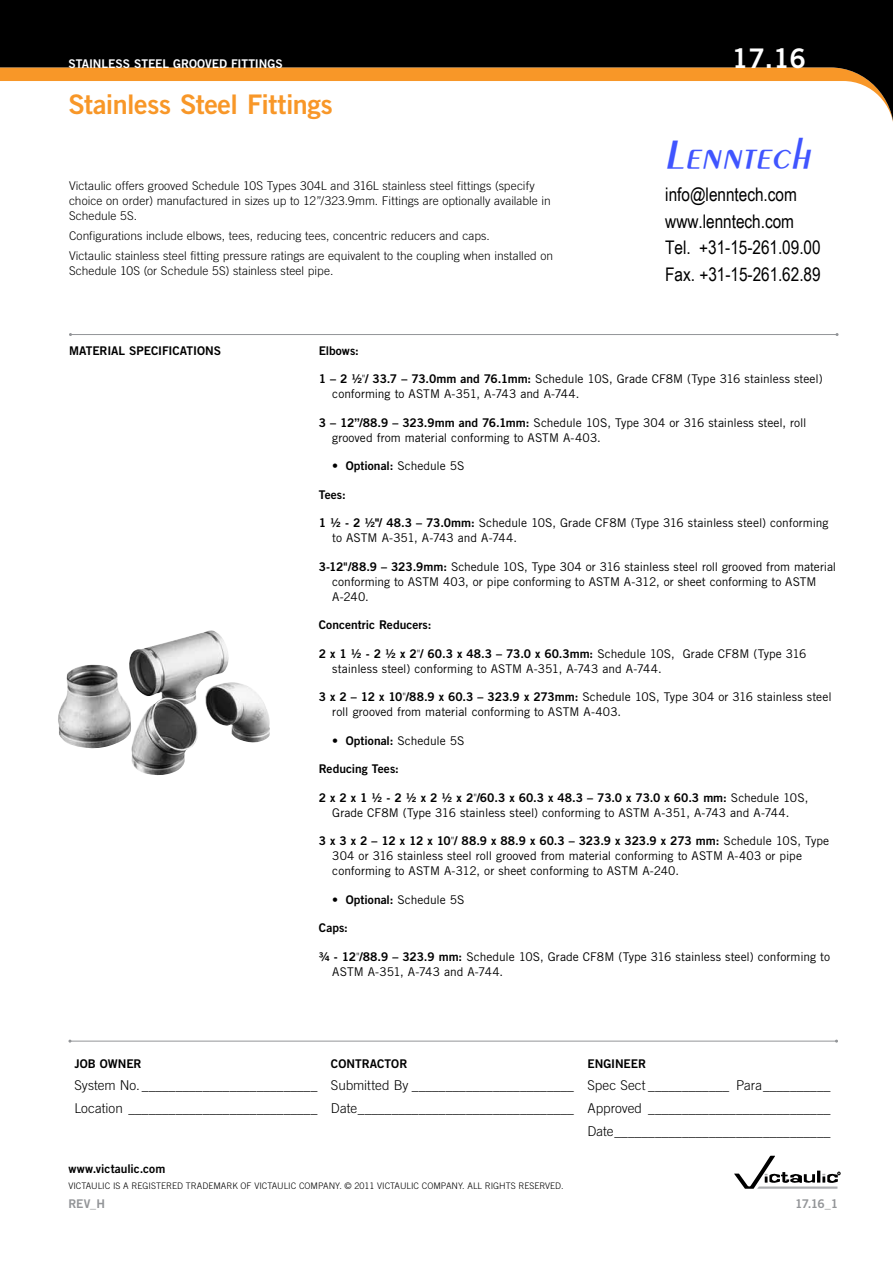
<style>
.page{position:relative;width:893px;height:1263px;background:#fff}
.page>*{position:absolute;margin:0;border:0;box-sizing:border-box;transform-origin:0 0}
.t1{font:italic 45px "GE Penguin";color:#4055ff}
.t2{font:27px "Trade Gothic LT Std Bd 2";letter-spacing:-.02em;color:#f89728}
.t3{font:27px "Trade Gothic LT Std Bd 2";color:#fff}
.t4{font:18.75px/26.5px "Arial Narrow";color:#000}
.t5{font:300 13.5px/22.6px "Trade Gothic LT Std";color:#000;text-align:right}
.t6{font:12px/15px "Trade Gothic LT Std";color:#000}
.t7{font:300 12px/15px "Trade Gothic LT Std";letter-spacing:.005em;color:#000}
.t8{font:12px "Trade Gothic LT Std Bd 2";color:#000}
.t9{font:12px "Trade Gothic LT Std Bd 2";letter-spacing:-.005em;color:#fff}
.t10{font:12px "Trade Gothic LT Std Bd 2";letter-spacing:-.035em;color:#939598}
.t11{font:300 9px "Trade Gothic LT Std";color:#000}
.s1{font-family:"Trade Gothic LT Std Bd 2"}
.s2{font-family:"Myriad Pro";font-weight:300}
.s3{font-family:"Trade Gothic LT Std"}
.s4{font-family:"Trade Gothic Bold Cond Twenty"}
</style>
<div class="page">
<hr style="left:70px;top:334px;width:767px;height:1px;background:#939598">
<svg style="left:0;top:0;width:893px;height:122px;fill:#000"></svg>
<svg style="left:734px;top:1156px;width:106px;height:33px"></svg>
<hr style="left:70px;top:1041px;width:766px;height:1px;background:#939598">
<img style="left:58px;top:630px;width:212px;height:146px">
<p class="t9" style="left:68px;top:56px;width:216px">STAINLESS STEEL GROOVED FITTINGS</p>
<h2 class="t3" style="left:732px;top:42px;width:76px">17.16</h2>
<h2 class="t2" style="left:68px;top:88px;width:266px">Stainless Steel Fittings</h2>
<p class="t7" style="left:69px;top:178px;width:483px">Victaulic offers grooved Schedule 10S Types 304L and 316L stainless steel fittings (specify choice on order) manufactured in sizes up to 12”/323.9mm. Fittings are optionally available in<br>Schedule 5S.</p>
<p class="t7" style="left:69px;top:225px;width:486px;line-height:20.4px">Configurations include elbows, tees, reducing tees, concentric reducers and caps.<br>Victaulic stainless steel fitting pressure ratings are equivalent to the coupling when installed on</p>
<p class="t7" style="left:69px;top:263px;width:266px">Schedule 10S (or Schedule 5S) stainless steel pipe.</p>
<h1 class="t1" style="left:663px;top:130px;width:149px">Lenntech</h1>
<h3 class="t4" style="left:665px;top:181px;width:157px">info@lenntech.com www.lenntech.com<br>Tel. +31-15-261.09.00<br>Fax. +31-15-261.62.89</h3>
<p class="t8" style="left:69px;top:343px;width:154px">MATERIAL SPECIFICATIONS</p>
<p class="t8" style="left:319px;top:343px;width:42px">Elbows:</p>
<p class="t6" style="left:332px;top:371px;width:492px;text-indent:-14px"><span class="s1">1 – 2 ½</span><span class="s2">"</span><span class="s1">/ 33.7 – 73.0mm and 76.1mm:</span> Schedule 10S, Grade CF8M (Type 316 stainless steel) conforming to ASTM A-351, A-743 and A-744.</p>
<p class="t6" style="left:332px;top:415px;width:476px;text-indent:-13px"><span class="s1">3 – 12”/88.9 – 323.9mm and 76.1mm:</span> Schedule 10S, Type 304 or 316 stainless steel, roll grooved from material conforming to ASTM A-403.</p>
<p class="t8" style="left:332px;top:459px;width:134px">• Optional: <span class="s3">Schedule 5S</span></p>
<p class="t8" style="left:319px;top:487px;width:28px">Tees:</p>
<p class="t6" style="left:332px;top:515px;width:498px;text-indent:-14px"><span class="s1">1 ½ - 2 ½"/ 48.3 – 73.0mm:</span> Schedule 10S, Grade CF8M (Type 316 stainless steel) conforming to ASTM A-351, A-743 and A-744.</p>
<p class="t6" style="left:332px;top:559px;width:505px;text-indent:-14px"><span class="s1">3-12</span><span class="s4">"</span><span class="s1">/88.9 – 323.9mm:</span> Schedule 10S, Type 304 or 316 stainless steel roll grooved from material conforming to ASTM 403, or pipe conforming to ASTM A-312, or sheet conforming to ASTM<br>A-240.</p>
<p class="t8" style="left:319px;top:618px;width:114px">Concentric Reducers:</p>
<p class="t8" style="left:319px;top:646px;width:489px">2 x 1 ½ - 2 ½ x 2<span class="s2">"</span>/ 60.3 x 48.3 – 73.0 x 60.3mm: <span class="s3">Schedule 10S, Grade CF8M (Type 316</span></p>
<p class="t6" style="left:332px;top:661px;width:331px">stainless steel) conforming to ASTM A-351, A-743 and A-744.</p>
<p class="t6" style="left:332px;top:689px;width:501px;text-indent:-14px"><span class="s1">3 x 2 – 12 x 10</span><span class="s2">"</span><span class="s1">/88.9 x 60.3 – 323.9 x 273mm:</span> Schedule 10S, Type 304 or 316 stainless steel roll grooved from material conforming to ASTM A-403.</p>
<p class="t8" style="left:332px;top:733px;width:134px">• Optional: <span class="s3">Schedule 5S</span></p>
<p class="t8" style="left:319px;top:762px;width:82px">Reducing Tees:</p>
<p class="t8" style="left:319px;top:790px;width:491px">2 x 2 x 1 ½ - 2 ½ x 2 ½ x 2<span class="s2">"</span>/60.3 x 60.3 x 48.3 – 73.0 x 73.0 x 60.3 mm: <span class="s3">Schedule 10S,</span></p>
<p class="t6" style="left:332px;top:805px;width:459px">Grade CF8M (Type 316 stainless steel) conforming to ASTM A-351, A-743 and A-744.</p>
<p class="t8" style="left:319px;top:834px;width:512px">3 x 3 x 2 – 12 x 12 x 10<span class="s2">"</span>/ 88.9 x 88.9 x 60.3 – 323.9 x 323.9 x 273 mm: <span class="s3">Schedule 10S, Type</span></p>
<p class="t6" style="left:332px;top:848px;width:471px">304 or 316 stainless steel roll grooved from material conforming to ASTM A-403 or pipe conforming to ASTM A-312, or sheet conforming to ASTM A-240.</p>
<p class="t8" style="left:332px;top:892px;width:134px">• Optional: <span class="s3">Schedule 5S</span></p>
<p class="t8" style="left:319px;top:921px;width:31px">Caps:</p>
<p class="t6" style="left:332px;top:949px;width:499px;text-indent:-14px"><span class="s1">¾ - 12</span><span class="s2">"</span><span class="s1">/88.9 – 323.9 mm:</span> Schedule 10S, Grade CF8M (Type 316 stainless steel) conforming to<br>ASTM A-351, A-743 and A-744.</p>
<p class="t8" style="left:74px;top:1056px;width:69px">JOB OWNER</p>
<p class="t8" style="left:331px;top:1056px;width:78px">CONTRACTOR</p>
<p class="t8" style="left:587px;top:1056px;width:60px">ENGINEER</p>
<p class="t5" style="left:74px;top:1074px;width:757px">System No. __________________________ Submitted By ________________________ Spec Sect ____________ Para __________<br>Location ____________________________ Date ________________________________ Approved ___________________________<br>Date ________________________________</p>
<p class="t8" style="left:68px;top:1161px;width:98px">www.victaulic.com</p>
<p class="t11" style="left:68px;top:1181px;width:497px">VICTAULIC IS A REGISTERED TRADEMARK OF VICTAULIC COMPANY. © 2011 VICTAULIC COMPANY. ALL RIGHTS RESERVED.</p>
<p class="t10" style="left:68px;top:1197px;width:38px">REV_H</p>
<p class="t10" style="left:795px;top:1197px;width:44px">17.16_1</p>
</div>
